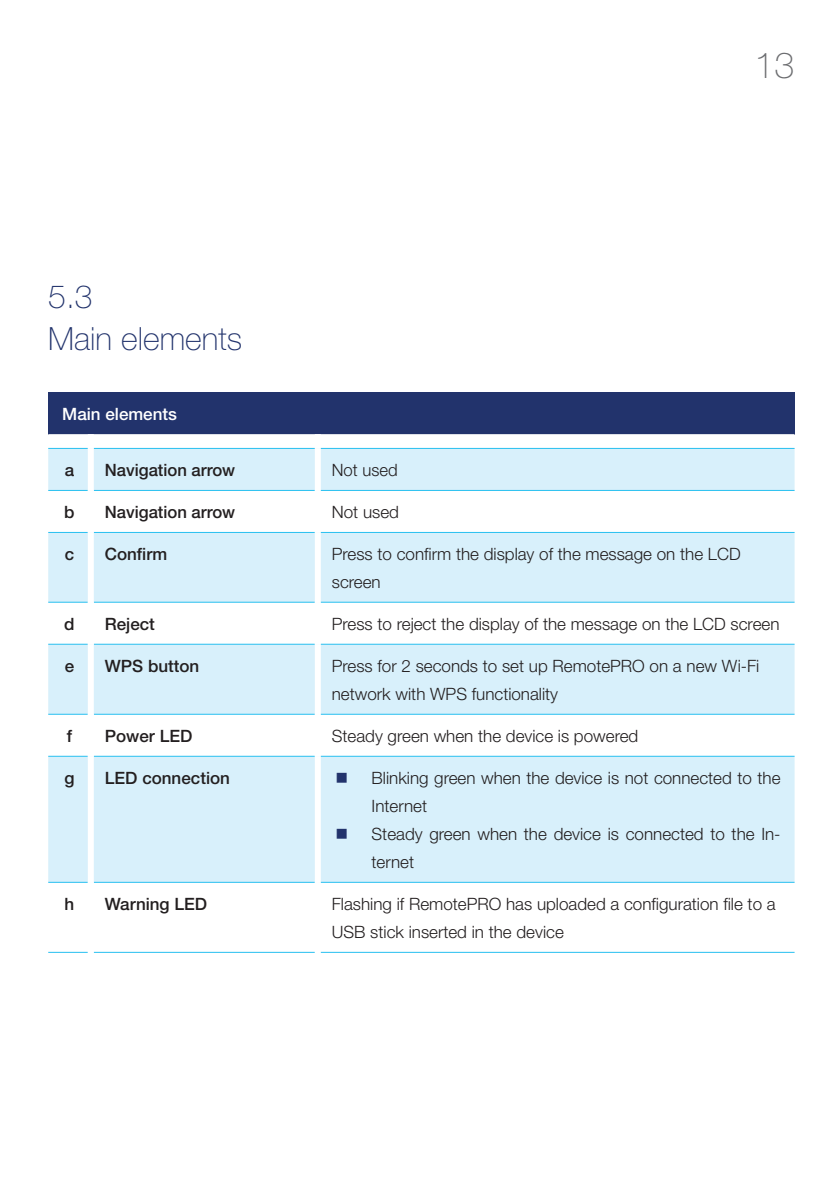
<style>
.page{position:relative;width:840px;height:1191px;background:#fff}
.page>*{position:absolute;margin:0;border:0;box-sizing:border-box;transform-origin:0 0}
.t1{font:100 36px "Helvetica Neue LT Pro";color:#6c6d70}
.t2{font:100 32px/42px "Helvetica Neue LT Pro";color:#22336c}
.XX___100___Wide___Co{font:300 17px/28px "Helvetica Neue LT Pro";color:#231f20}
.XX___100___Wide___Co-2{font:500 17px "Helvetica Neue LT Pro";color:#231f20}
.XX___100___Wide___Co-3{font:500 17px "Helvetica Neue LT Pro";color:#fff}
.s1{color:#22336c}
</style>
<div class="page">
<div style="left:48px;top:392px;width:746px;height:42px;background:#22336c"></div>
<svg style="left:48px;top:434px;width:746px;height:14px"></svg>
<div style="left:48px;top:449px;width:746px;height:41px;background:#d8f0fb"></div>
<svg style="left:48px;top:531px;width:746px;height:421px;fill:#d8f0fb"></svg>
<div style="left:88px;top:434px;width:6px;height:14px;background:#fff"></div>
<div style="left:314px;top:434px;width:6px;height:14px;background:#fff"></div>
<hr style="left:48px;top:448px;width:40px;height:1px;background:#26bff0">
<hr style="left:94px;top:448px;width:220px;height:1px;background:#26bff0">
<hr style="left:48px;top:490px;width:40px;height:1px;background:#26bff0">
<hr style="left:94px;top:490px;width:220px;height:1px;background:#26bff0">
<hr style="left:48px;top:532px;width:40px;height:1px;background:#26bff0">
<hr style="left:94px;top:532px;width:220px;height:1px;background:#26bff0">
<hr style="left:48px;top:602px;width:40px;height:1px;background:#26bff0">
<hr style="left:94px;top:602px;width:220px;height:1px;background:#26bff0">
<hr style="left:48px;top:644px;width:40px;height:1px;background:#26bff0">
<hr style="left:94px;top:644px;width:220px;height:1px;background:#26bff0">
<hr style="left:48px;top:714px;width:40px;height:1px;background:#26bff0">
<hr style="left:94px;top:714px;width:220px;height:1px;background:#26bff0">
<hr style="left:48px;top:756px;width:40px;height:1px;background:#26bff0">
<hr style="left:94px;top:756px;width:220px;height:1px;background:#26bff0">
<hr style="left:48px;top:882px;width:40px;height:1px;background:#26bff0">
<hr style="left:94px;top:882px;width:220px;height:1px;background:#26bff0">
<hr style="left:48px;top:952px;width:40px;height:1px;background:#26bff0">
<hr style="left:94px;top:952px;width:220px;height:1px;background:#26bff0">
<div style="left:88px;top:448px;width:6px;height:42px;background:#fff"></div>
<div style="left:314px;top:448px;width:6px;height:42px;background:#fff"></div>
<div style="left:88px;top:490px;width:6px;height:42px;background:#fff"></div>
<div style="left:314px;top:490px;width:6px;height:42px;background:#fff"></div>
<div style="left:88px;top:532px;width:6px;height:70px;background:#fff"></div>
<div style="left:314px;top:532px;width:6px;height:70px;background:#fff"></div>
<div style="left:88px;top:602px;width:6px;height:42px;background:#fff"></div>
<div style="left:314px;top:602px;width:6px;height:42px;background:#fff"></div>
<div style="left:88px;top:644px;width:6px;height:70px;background:#fff"></div>
<div style="left:314px;top:644px;width:6px;height:70px;background:#fff"></div>
<div style="left:88px;top:714px;width:6px;height:42px;background:#fff"></div>
<div style="left:314px;top:714px;width:6px;height:42px;background:#fff"></div>
<div style="left:88px;top:756px;width:6px;height:126px;background:#fff"></div>
<div style="left:314px;top:756px;width:6px;height:126px;background:#fff"></div>
<div style="left:88px;top:882px;width:6px;height:70px;background:#fff"></div>
<div style="left:314px;top:882px;width:6px;height:70px;background:#fff"></div>
<hr style="left:320px;top:448px;width:474px;height:1px;background:#26bff0">
<hr style="left:320px;top:490px;width:474px;height:1px;background:#26bff0">
<hr style="left:320px;top:532px;width:474px;height:1px;background:#26bff0">
<hr style="left:320px;top:602px;width:474px;height:1px;background:#26bff0">
<hr style="left:320px;top:644px;width:474px;height:1px;background:#26bff0">
<hr style="left:320px;top:714px;width:474px;height:1px;background:#26bff0">
<hr style="left:320px;top:756px;width:474px;height:1px;background:#26bff0">
<hr style="left:320px;top:882px;width:474px;height:1px;background:#26bff0">
<hr style="left:320px;top:952px;width:474px;height:1px;background:#26bff0">
<p class="t2" style="left:48px;top:275px;width:195px">5.3<br>Main elements</p>
<p class="XX___100___Wide___Co-3" style="left:62px;top:404px;width:116px">Main elements</p>
<h1 class="t1" style="left:754px;top:44px;width:42px">13</h1>
<p class="XX___100___Wide___Co-2" style="left:65px;top:460px;width:11px">a</p>
<p class="XX___100___Wide___Co-2" style="left:105px;top:460px;width:132px">Navigation arrow</p>
<p class="XX___100___Wide___Co" style="left:331px;top:456px;width:67px">Not used</p>
<p class="XX___100___Wide___Co-2" style="left:64px;top:502px;width:12px">b</p>
<p class="XX___100___Wide___Co-2" style="left:105px;top:502px;width:132px">Navigation arrow</p>
<p class="XX___100___Wide___Co" style="left:331px;top:498px;width:69px">Not used</p>
<p class="XX___100___Wide___Co-2" style="left:65px;top:544px;width:11px">c</p>
<p class="XX___100___Wide___Co-2" style="left:105px;top:544px;width:64px">Confirm</p>
<p class="XX___100___Wide___Co" style="left:331px;top:540px;width:410px">Press to confirm the display of the message on the LCD screen</p>
<p class="XX___100___Wide___Co-2" style="left:64px;top:614px;width:12px">d</p>
<p class="XX___100___Wide___Co-2" style="left:105px;top:614px;width:52px">Reject</p>
<p class="XX___100___Wide___Co" style="left:331px;top:610px;width:449px">Press to reject the display of the message on the LCD screen</p>
<p class="XX___100___Wide___Co-2" style="left:65px;top:656px;width:11px">e</p>
<p class="XX___100___Wide___Co-2" style="left:105px;top:656px;width:96px">WPS button</p>
<p class="XX___100___Wide___Co" style="left:331px;top:652px;width:429px">Press for 2 seconds to set up RemotePRO on a new Wi-Fi network with WPS functionality</p>
<p class="XX___100___Wide___Co-2" style="left:67px;top:726px;width:7px">f</p>
<p class="XX___100___Wide___Co-2" style="left:105px;top:726px;width:89px">Power LED</p>
<p class="XX___100___Wide___Co" style="left:331px;top:722px;width:308px">Steady green when the device is powered</p>
<p class="XX___100___Wide___Co-2" style="left:64px;top:768px;width:12px">g</p>
<p class="XX___100___Wide___Co-2" style="left:105px;top:768px;width:127px">LED connection</p>
<p class="XX___100___Wide___Co" style="left:371px;top:764px;width:410px;text-indent:-36px"><span class="s1">■</span> Blinking green when the device is not connected to the<br>Internet</p>
<p class="XX___100___Wide___Co" style="left:371px;top:820px;width:410px;text-indent:-36px"><span class="s1">■</span> Steady green when the device is connected to the In&shy;ternet</p>
<p class="XX___100___Wide___Co-2" style="left:65px;top:894px;width:11px">h</p>
<p class="XX___100___Wide___Co-2" style="left:105px;top:894px;width:104px">Warning LED</p>
<p class="XX___100___Wide___Co" style="left:331px;top:890px;width:445px">Flashing if RemotePRO has uploaded a configuration file to a<br>USB stick inserted in the device</p>
</div>
